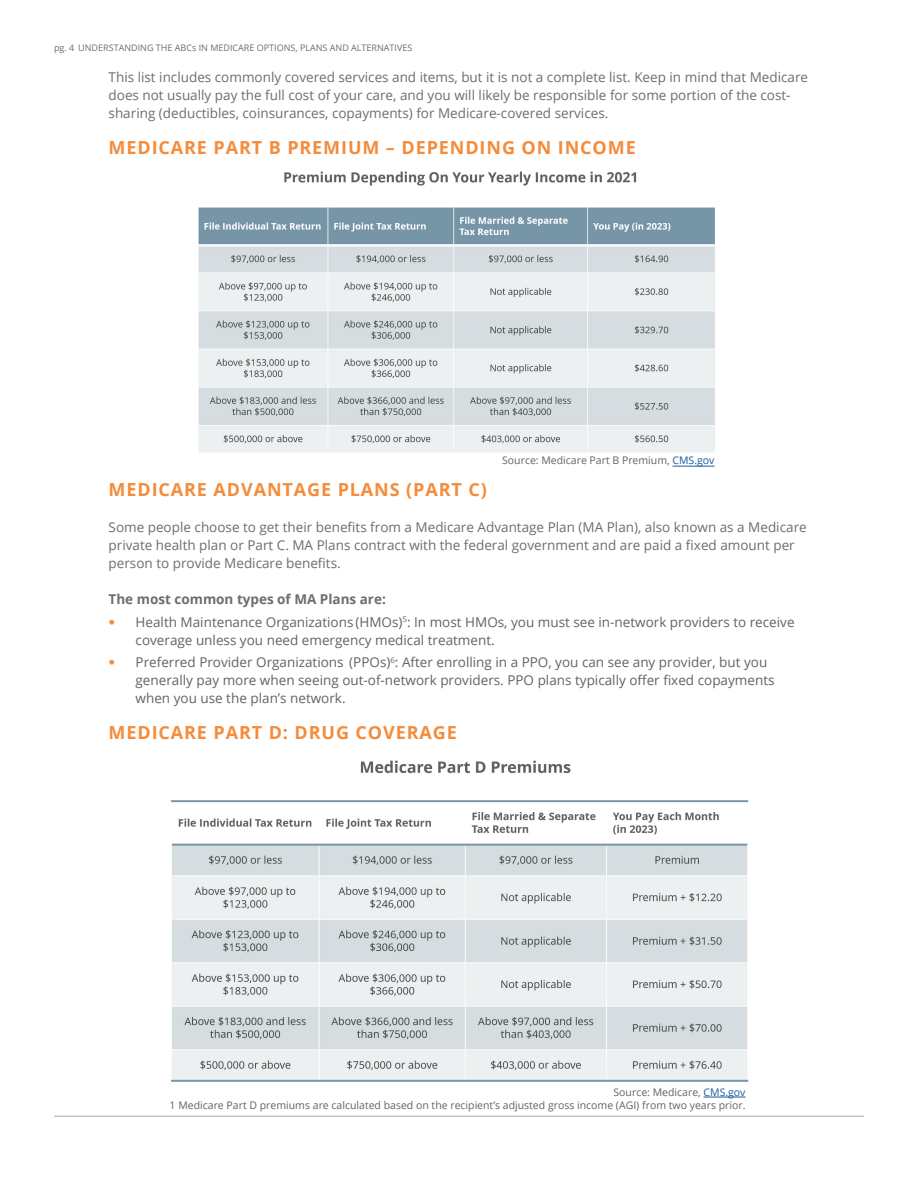
<style>
.page{position:relative;width:918px;height:1188px;background:#fff}
.page>*{position:absolute;margin:0;border:0;box-sizing:border-box;transform-origin:0 0}
.t1{font:700 18px "Open Sans";letter-spacing:.05em;color:#f48c3b}
.Body{font:13.5px/18px "Open Sans";color:#6c6d70}
.t2{font:13.5px/18px "Open Sans";color:#636366}
.Body-2{font:700 13.5px "Open Sans";color:#6c6d70}
.t3{font:10.5px "Open Sans";color:#636366}
.t4{font:9px "Open Sans";color:#6c6d70}
.s1{color:#175d9e}
.s2{font-family:"Avenir Next LT Pro";color:#f48c3b}
</style>
<div class="page">
<hr style="left:54px;top:1116px;width:810px;height:1px;background:#a8a9ad">
<hr style="left:704px;top:1097px;width:42px;height:1px;background:#175d9e">
<img style="left:198px;top:171px;width:517px;height:281px">
<img style="left:170px;top:760px;width:579px;height:322px">
<hr style="left:672px;top:466px;width:42px;height:1px;background:#175d9e">
<p class="t4" style="left:54px;top:42px;width:360px">pg. 4 UNDERSTANDING THE ABCs IN MEDICARE OPTIONS, PLANS AND ALTERNATIVES</p>
<p class="Body" style="left:109px;top:68px;width:701px">This list includes commonly covered services and items, but it is not a complete list. Keep in mind that Medicare does not usually pay the full cost of your care, and you will likely be responsible for some portion of the cost&shy;sharing (deductibles, coinsurances, copayments) for Medicare-covered services.</p>
<p class="t1" style="left:109px;top:135px;width:529px">MEDICARE PART B PREMIUM – DEPENDING ON INCOME</p>
<p class="t3" style="left:502px;top:453px;width:214px">Source: Medicare Part B Premium, <span class="s1">CMS.gov</span></p>
<p class="t1" style="left:109px;top:477px;width:380px">MEDICARE ADVANTAGE PLANS (PART C)</p>
<p class="Body" style="left:109px;top:518px;width:700px">Some people choose to get their benefits from a Medicare Advantage Plan (MA Plan), also known as a Medicare private health plan or Part C. MA Plans contract with the federal government and are paid a fixed amount per person to provide Medicare benefits.</p>
<p class="Body-2" style="left:109px;top:590px;width:279px">The most common types of MA Plans are:</p>
<p class="t2" style="left:136px;top:612px;width:661px;text-indent:-27px"><span class="s2">•</span> Health Maintenance Organizations (HMOs)<sup>5</sup>: In most HMOs, you must see in-network providers to receive coverage unless you need emergency medical treatment.</p>
<p class="t2" style="left:136px;top:653px;width:640px;text-indent:-27px"><span class="s2">•</span> Preferred Provider Organizations (PPOs)<sup>6</sup>: After enrolling in a PPO, you can see any provider, but you generally pay more when seeing out-of-network providers. PPO plans typically offer fixed copayments when you use the plan’s network.</p>
<p class="t1" style="left:109px;top:720px;width:350px">MEDICARE PART D: DRUG COVERAGE</p>
<p class="t3" style="left:614px;top:1085px;width:134px">Source: Medicare, <span class="s1">CMS.gov</span></p>
<p class="t3" style="left:170px;top:1098px;width:577px">1 Medicare Part D premiums are calculated based on the recipient’s adjusted gross income (AGI) from two years prior.</p>
</div>
